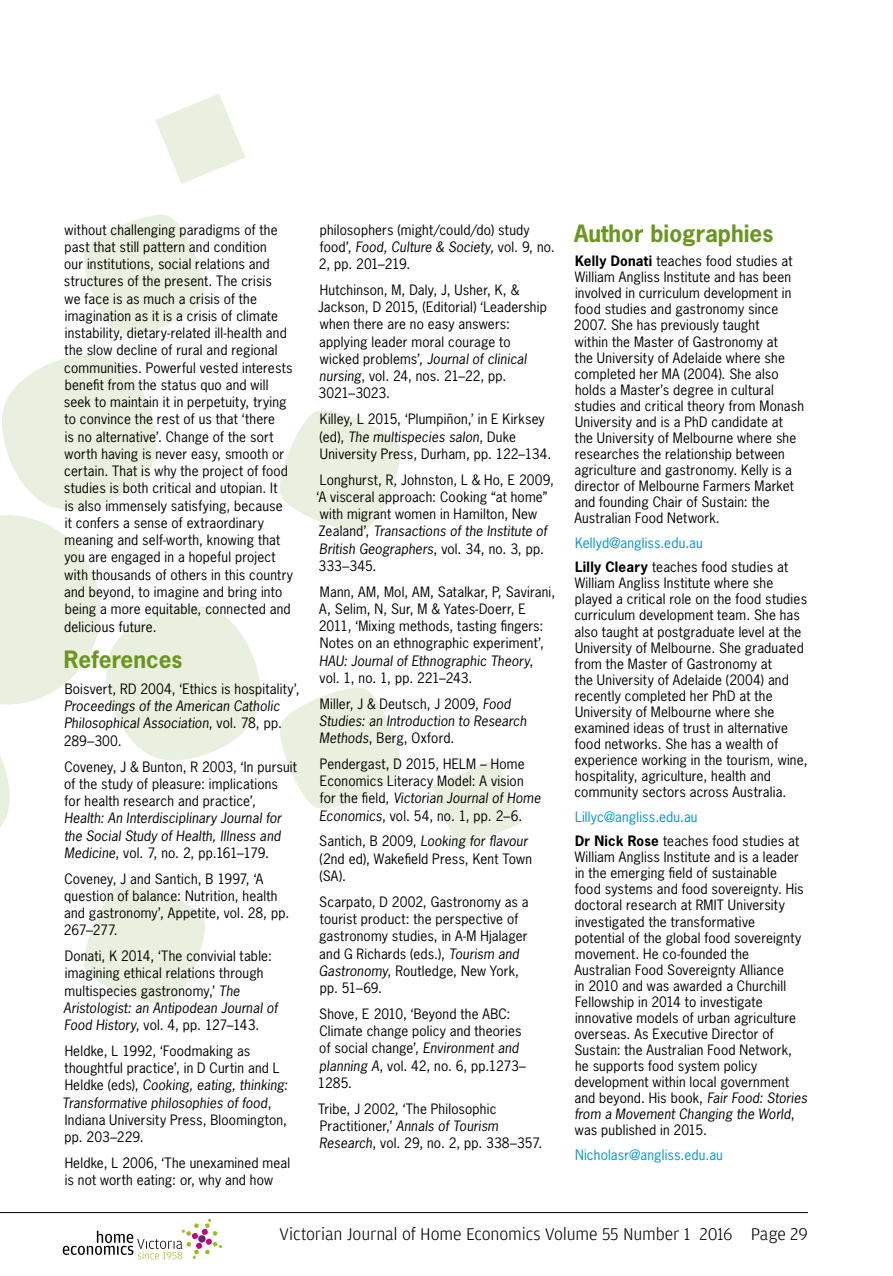
<style>
.page{position:relative;width:893px;height:1276px;background:#fff}
.page>*{position:absolute;margin:0;border:0;box-sizing:border-box;transform-origin:0 0}
.t1{font:700 22.5px "News Gothic";color:#6a971f}
.t2{font:300 18px "Amplitude";letter-spacing:-.01em;color:#000}
.t3{font:13.5px/17.2px "News Gothic";letter-spacing:.015em;color:#000}
.t4{font:italic 13.5px/17.2px "News Gothic";letter-spacing:.01em;color:#000}
.t5{font:13.5px/24.6px "News Gothic";letter-spacing:.015em;color:#0092d4}
.s1{font-style:normal}
.s2{font-style:italic}
.s3{font-weight:700}
.s4{font-weight:700;color:#000}
.s5{color:#000}
</style>
<div class="page">
<svg style="left:0;top:94px;width:522px;height:911px"></svg>
<svg style="left:63px;top:1218px;width:159px;height:41px"></svg>
<img style="left:0;top:0;width:1px;height:676px">
<hr style="left:0;top:1212px;width:808px;height:1px;background:#000">
<p class="t3" style="left:64px;top:220px;width:231px">without challenging paradigms of the past that still pattern and condition<br>our institutions, social relations and structures of the present. The crisis<br>we face is as much a crisis of the imagination as it is a crisis of climate instability, dietary-related ill-health and the slow decline of rural and regional communities. Powerful vested interests benefit from the status quo and will seek to maintain it in perpetuity, trying to convince the rest of us that ‘there<br>is no alternative’. Change of the sort worth having is never easy, smooth or certain. That is why the project of food studies is both critical and utopian. It<br>is also immensely satisfying, because<br>it confers a sense of extraordinary meaning and self-worth, knowing that you are engaged in a hopeful project with thousands of others in this country and beyond, to imagine and bring into being a more equitable, connected and delicious future.</p>
<h1 class="t1" style="left:64px;top:645px;width:120px">References</h1>
<p class="t3" style="left:65px;top:680px;width:237px">Boisvert, RD 2004, ‘Ethics is hospitality’,</p>
<p class="t4" style="left:64px;top:697px;width:220px">Proceedings of the American Catholic<br>Philosophical Association<span class="s1">, vol. 78, pp.<br>289–300.</span></p>
<p class="t3" style="left:64px;top:757px;width:234px">Coveney, J &amp; Bunton, R 2003, ‘In pursuit of the study of pleasure: implications for health research and practice’,</p>
<p class="t4" style="left:64px;top:809px;width:219px;text-align:justify">Health: An Interdisciplinary Journal for the Social Study of Health, Illness and Medicine<span class="s1">, vol. 7, no. 2, pp.161–179.</span></p>
<p class="t3" style="left:64px;top:869px;width:227px">Coveney, J and Santich, B 1997, ‘A question of balance: Nutrition, health and gastronomy’, Appetite, vol. 28, pp.<br>267–277.</p>
<p class="t3" style="left:64px;top:947px;width:215px">Donati, K 2014, ‘The convivial table: imagining ethical relations through multispecies gastronomy,’ <span class="s2">The Aristologist: an Antipodean Journal of Food History</span>, vol. 4, pp. 127–143.</p>
<p class="t3" style="left:62px;top:1041px;width:227px">Heldke, L 1992, ‘Foodmaking as thoughtful practice’, in D Curtin and L Heldke (eds), <span class="s2">Cooking, eating, thinking:<br>Transformative philosophies of food</span>, Indiana University Press, Bloomington, pp. 203–229.</p>
<p class="t3" style="left:65px;top:1153px;width:227px">Heldke, L 2006, ‘The unexamined meal is not worth eating: or, why and how</p>
<p class="t3" style="left:319px;top:220px;width:237px">philosophers (might/could/do) study food’, <span class="s2">Food, Culture &amp; Society,</span> vol. 9, no.<br>2, pp. 201–219.</p>
<p class="t3" style="left:318px;top:281px;width:230px">Hutchinson, M, Daly, J, Usher, K, &amp;<br>Jackson, D 2015, (Editorial) ‘Leadership when there are no easy answers: applying leader moral courage to wicked problems’, <span class="s2">Journal of clinical nursing</span>, vol. 24, nos. 21–22, pp.<br>3021–3023.</p>
<p class="t3" style="left:320px;top:410px;width:233px">Killey, L 2015, ‘Plumpiñon,’ in E Kirksey (ed), <span class="s2">The multispecies salon</span>, Duke<br>University Press, Durham, pp. 122–134.</p>
<p class="t3" style="left:316px;top:470px;width:239px">Longhurst, R, Johnston, L &amp; Ho, E 2009, ‘A visceral approach: Cooking “at home” with migrant women in Hamilton, New Zealand’, <span class="s2">Transactions of the Institute of British Geographers</span>, vol. 34, no. 3, pp.<br>333–345.</p>
<p class="t3" style="left:319px;top:582px;width:238px">Mann, AM, Mol, AM, Satalkar, P, Savirani, A, Selim, N, Sur, M &amp; Yates-Doerr, E 2011, ‘Mixing methods, tasting fingers:<br>Notes on an ethnographic experiment’, <span class="s2">HAU: Journal of Ethnographic Theory</span>, vol. 1, no. 1, pp. 221–243.</p>
<p class="t4" style="left:319px;top:694px;width:209px"><span class="s1">Miller, J &amp; Deutsch, J 2009,</span> Food<br>Studies: an Introduction to Research<br>Methods<span class="s1">, Berg, Oxford.</span></p>
<p class="t3" style="left:319px;top:755px;width:223px">Pendergast, D 2015, HELM – Home Economics Literacy Model: A vision for the field, <span class="s2">Victorian Journal of Home Economics</span>, vol. 54, no. 1, pp. 2–6.</p>
<p class="t3" style="left:319px;top:832px;width:214px">Santich, B 2009, <span class="s2">Looking for flavour </span>(2nd ed), Wakefield Press, Kent Town (SA).</p>
<p class="t3" style="left:319px;top:892px;width:211px">Scarpato, D 2002, Gastronomy as a tourist product: the perspective of gastronomy studies, in A-M Hjalager and G Richards (eds.), <span class="s2">Tourism and<br>Gastronomy</span>, Routledge, New York, pp. 51–69.</p>
<p class="t3" style="left:318px;top:1004px;width:210px">Shove, E 2010, ‘Beyond the ABC:<br>Climate change policy and theories of social change’, <span class="s2">Environment and planning A</span>, vol. 42, no. 6, pp.1273–<br>1285.</p>
<p class="t3" style="left:318px;top:1099px;width:226px">Tribe, J 2002, ‘The Philosophic<br>Practitioner,’ <span class="s2">Annals of Tourism<br>Research</span>, vol. 29, no. 2, pp. 338–357.</p>
<h1 class="t1" style="left:574px;top:218px;width:201px">Author biographies</h1>
<p class="t3" style="left:574px;top:253px;width:231px;line-height:16px"><span class="s3">Kelly Donati</span> teaches food studies at William Angliss Institute and has been involved in curriculum development in food studies and gastronomy since 2007. She has previously taught<br>within the Master of Gastronomy at<br>the University of Adelaide where she completed her MA (2004). She also holds a Master’s degree in cultural studies and critical theory from Monash University and is a PhD candidate at<br>the University of Melbourne where she researches the relationship between agriculture and gastronomy. Kelly is a director of Melbourne Farmers Market and founding Chair of Sustain: the Australian Food Network.</p>
<p class="t5" style="left:575px;top:530px;width:215px">Kellyd@angliss.edu.au<br><span class="s4">Lilly Cleary</span> <span class="s5">teaches food studies at</span></p>
<p class="t3" style="left:574px;top:575px;width:235px;line-height:16px">William Angliss Institute where she played a critical role on the food studies curriculum development team. She has also taught at postgraduate level at the University of Melbourne. She graduated from the Master of Gastronomy at<br>the University of Adelaide (2004) and recently completed her PhD at the University of Melbourne where she examined ideas of trust in alternative food networks. She has a wealth of experience working in the tourism, wine, hospitality, agriculture, health and community sectors across Australia.</p>
<p class="t5" style="left:575px;top:804px;width:226px">Lillyc@angliss.edu.au<br><span class="s4">Dr Nick Rose</span> <span class="s5">teaches food studies at</span></p>
<p class="t3" style="left:574px;top:848px;width:234px;line-height:16px">William Angliss Institute and is a leader in the emerging field of sustainable<br>food systems and food sovereignty. His doctoral research at RMIT University investigated the transformative potential of the global food sovereignty movement. He co-founded the Australian Food Sovereignty Alliance<br>in 2010 and was awarded a Churchill Fellowship in 2014 to investigate innovative models of urban agriculture overseas. As Executive Director of Sustain: the Australian Food Network, he supports food system policy development within local government and beyond. His book, <span class="s2">Fair Food: Stories from a Movement Changing the World</span>, was published in 2015.</p>
<p class="t5" style="left:575px;top:1142px;width:149px">Nicholasr@angliss.edu.au</p>
<h2 class="t2" style="left:279px;top:1224px;width:530px">Victorian Journal of Home Economics Volume 55 Number 1 2016 Page 29</h2>
</div>
